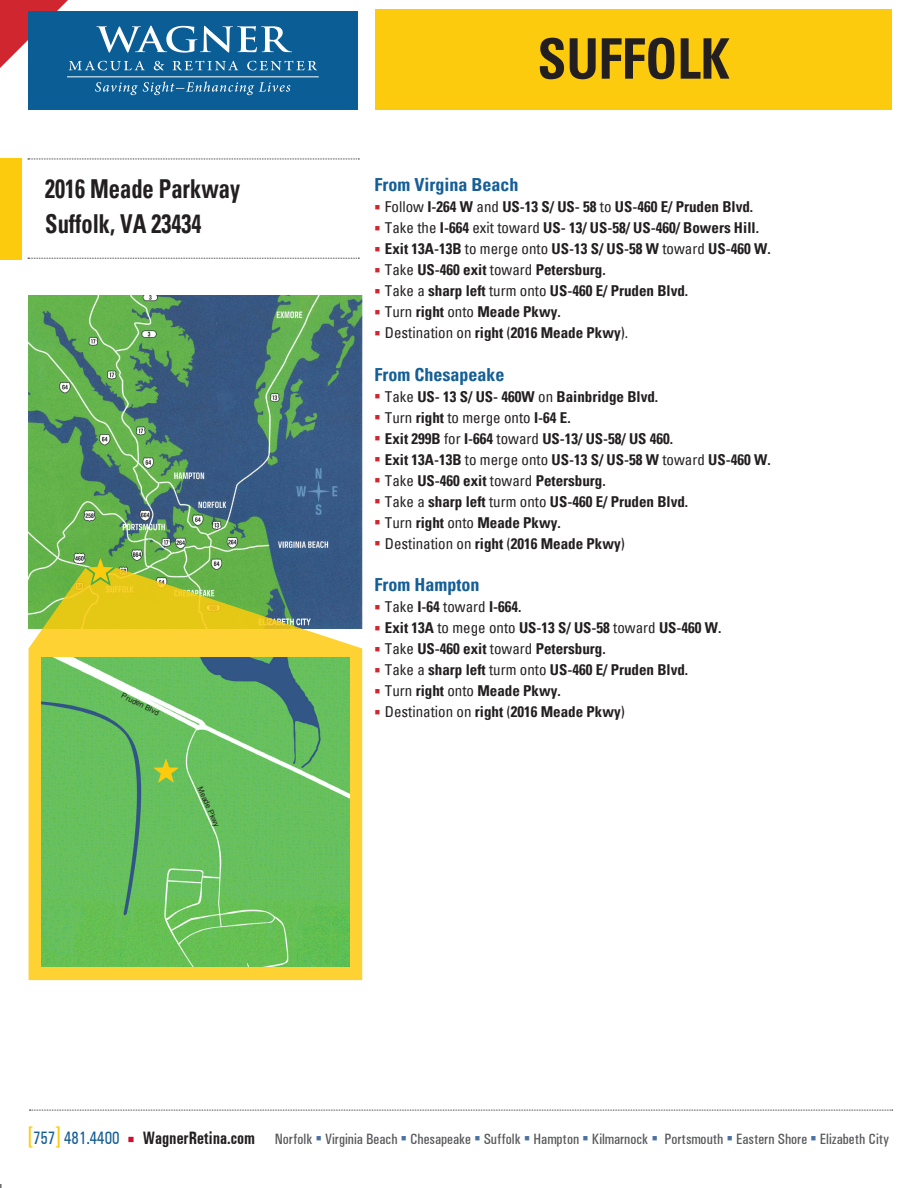
<style>
.page{position:relative;width:918px;height:1188px;background:#fff}
.page>*{position:absolute;margin:0;border:0;box-sizing:border-box;transform-origin:0 0}
.t1{font:700 condensed 56.25px "Univers";color:#231f20;scale:.93 1}
.t2{font:700 condensed 26.1px/34.5px "Univers";color:#231f20;scale:.86 1}
.t3{font:700 condensed 18px "Univers";color:#155e96}
.t4{font:700 condensed 15px "Univers";color:#231f20}
.t5{font:500 condensed 15px "Univers";color:#57585a}
.t6{font:condensed 15px "Univers";color:#231f20}
.t7{font:7.5px "Arial";color:#231f20}
.s1{font-family:"Minion Pro";font-weight:400;font-style:italic;font-stretch:normal;color:#cf2630}
.s2{font-weight:400}
.s3{font-family:"Minion Pro";font-style:italic;font-stretch:normal;color:#cf2630}
.s4{font-weight:700}
.s5{font-size:27px;color:#fdcb0d}
.s6{font-size:18px;color:#155e96}
.s7{font-family:"Minion Pro";font-weight:400;font-style:italic;font-stretch:normal;font-size:18px;color:#d30d2b}
.s8{font-weight:700;font-size:18px;color:#231f20}
.s9{font-family:"Minion Pro";font-weight:400;font-style:italic;font-stretch:normal;color:#4a72a5}
</style>
<div class="page">
<div style="left:29px;top:11px;width:329px;height:99px;background:#0b5d95"></div>
<svg style="left:95px;top:81px;width:195px;height:14px"></svg>
<svg style="left:0;top:0;width:317px;height:70px"></svg>
<hr style="left:67px;top:77px;width:252px;height:1px;background:#fff">
<div style="left:375px;top:10px;width:517px;height:100px;background:#fdcb0d"></div>
<div style="left:0;top:158px;width:22px;height:101px;background:#fdcb0d"></div>
<svg style="left:28px;top:159px;width:331px;height:1px"></svg>
<svg style="left:28px;top:258px;width:331px;height:1px"></svg>
<svg style="left:29px;top:1110px;width:864px;height:1px"></svg>
<img style="left:29px;top:296px;width:333px;height:272px">
<svg style="left:29px;top:568px;width:333px;height:412px;background:#c8bd3f"></svg>
<img style="left:41px;top:658px;width:309px;height:309px">
<svg style="left:85px;top:558px;width:31px;height:28px"></svg>
<svg style="left:153px;top:758px;width:26px;height:25px"></svg>
<h1 class="t1" style="left:537px;top:24px;width:208px">SUFFOLK</h1>
<h2 class="t2" style="left:45px;top:171px;width:228px">2016 Meade Parkway<br>Suffolk, VA 23434</h2>
<p class="t3" style="left:374px;top:174px;width:145px">From Virgina Beach</p>
<p class="t4" style="left:374px;top:198px;width:380px"><span class="s1">■</span> <span class="s2">Follow</span> I-264 W <span class="s2">and</span> US-13 S/ US- 58 <span class="s2">to</span> US-460 E/ Pruden Blvd.</p>
<p class="t4" style="left:374px;top:219px;width:386px"><span class="s1">■</span> <span class="s2">Take the</span> I-664 <span class="s2">exit toward</span> US- 13/ US-58/ US-460/ Bowers Hill.</p>
<p class="t4" style="left:374px;top:240px;width:398px"><span class="s1">■</span> Exit 13A-13B <span class="s2">to merge onto</span> US-13 S/ US-58 W <span class="s2">toward</span> US-460 W.</p>
<p class="t4" style="left:374px;top:261px;width:233px"><span class="s1">■</span> <span class="s2">Take</span> US-460 exit <span class="s2">toward</span> Petersburg.</p>
<p class="t4" style="left:374px;top:282px;width:315px"><span class="s1">■</span> <span class="s2">Take a</span> sharp left <span class="s2">turm onto</span> US-460 E/ Pruden Blvd.</p>
<p class="t4" style="left:374px;top:303px;width:188px"><span class="s1">■</span> <span class="s2">Turn</span> right <span class="s2">onto</span> Meade Pkwy.</p>
<p class="t4" style="left:374px;top:324px;width:255px"><span class="s1">■</span> <span class="s2">Destination on</span> right <span class="s2">(</span>2016 Meade Pkwy<span class="s2">).</span></p>
<p class="t3" style="left:374px;top:363px;width:131px">From Chesapeake</p>
<p class="t4" style="left:374px;top:387px;width:285px"><span class="s1">■</span> <span class="s2">Take</span> US- 13 S/ US- 460W <span class="s2">on</span> Bainbridge Blvd.</p>
<p class="t6" style="left:374px;top:408px;width:198px"><span class="s3">■</span> Turn <span class="s4">right</span> to merge onto <span class="s4">I-64 E.</span></p>
<p class="t4" style="left:374px;top:429px;width:300px"><span class="s1">■</span> Exit 299B <span class="s2">for</span> I-664 <span class="s2">toward</span> US-13/ US-58/ US 460.</p>
<p class="t4" style="left:374px;top:450px;width:398px"><span class="s1">■</span> Exit 13A-13B <span class="s2">to merge onto</span> US-13 S/ US-58 W <span class="s2">toward</span> US-460 W.</p>
<p class="t4" style="left:374px;top:471px;width:233px"><span class="s1">■</span> <span class="s2">Take</span> US-460 exit <span class="s2">toward</span> Petersburg.</p>
<p class="t4" style="left:374px;top:492px;width:315px"><span class="s1">■</span> <span class="s2">Take a</span> sharp left <span class="s2">turm onto</span> US-460 E/ Pruden Blvd.</p>
<p class="t4" style="left:374px;top:513px;width:188px"><span class="s1">■</span> <span class="s2">Turn</span> right <span class="s2">onto</span> Meade Pkwy.</p>
<p class="t4" style="left:374px;top:534px;width:252px"><span class="s1">■</span> <span class="s2">Destination on</span> right <span class="s2">(</span>2016 Meade Pkwy<span class="s2">)</span></p>
<p class="t3" style="left:374px;top:574px;width:106px">From Hampton</p>
<p class="t6" style="left:374px;top:598px;width:149px"><span class="s3">■</span> Take <span class="s4">I-64</span> toward <span class="s4">I-664.</span></p>
<p class="t4" style="left:374px;top:619px;width:349px"><span class="s1">■</span> Exit 13A <span class="s2">to mege onto</span> US-13 S/ US-58 <span class="s2">toward</span> US-460 W.</p>
<p class="t4" style="left:374px;top:640px;width:233px"><span class="s1">■</span> <span class="s2">Take</span> US-460 exit <span class="s2">toward</span> Petersburg.</p>
<p class="t4" style="left:374px;top:661px;width:315px"><span class="s1">■</span> <span class="s2">Take a</span> sharp left <span class="s2">turm onto</span> US-460 E/ Pruden Blvd.</p>
<p class="t4" style="left:374px;top:682px;width:188px"><span class="s1">■</span> <span class="s2">Turn</span> right <span class="s2">onto</span> Meade Pkwy.</p>
<p class="t4" style="left:374px;top:703px;width:252px"><span class="s1">■</span> <span class="s2">Destination on</span> right <span class="s2">(</span>2016 Meade Pkwy<span class="s2">)</span></p>
<p class="t7" style="left:124px;top:691px;width:42px;rotate:27deg">Pruden Blvd</p>
<p class="t7" style="left:204px;top:785px;width:45px;rotate:66deg">Meade Pkwy</p>
<p class="t5" style="left:28px;top:1129px;width:863px"><span class="s5">[</span><span class="s6">757</span><span class="s5">]</span> <span class="s6">481.4400</span> <span class="s7">■</span> <span class="s8">WagnerRetina.com</span> Norfolk <span class="s9">■</span> Virginia Beach <span class="s9">■</span> Chesapeake <span class="s9">■</span> Suffolk <span class="s9">■</span> Hampton <span class="s9">■</span> Kilmarnock <span class="s9">■</span> Portsmouth <span class="s9">■</span> Eastern Shore <span class="s9">■</span> Elizabeth City</p>
</div>
